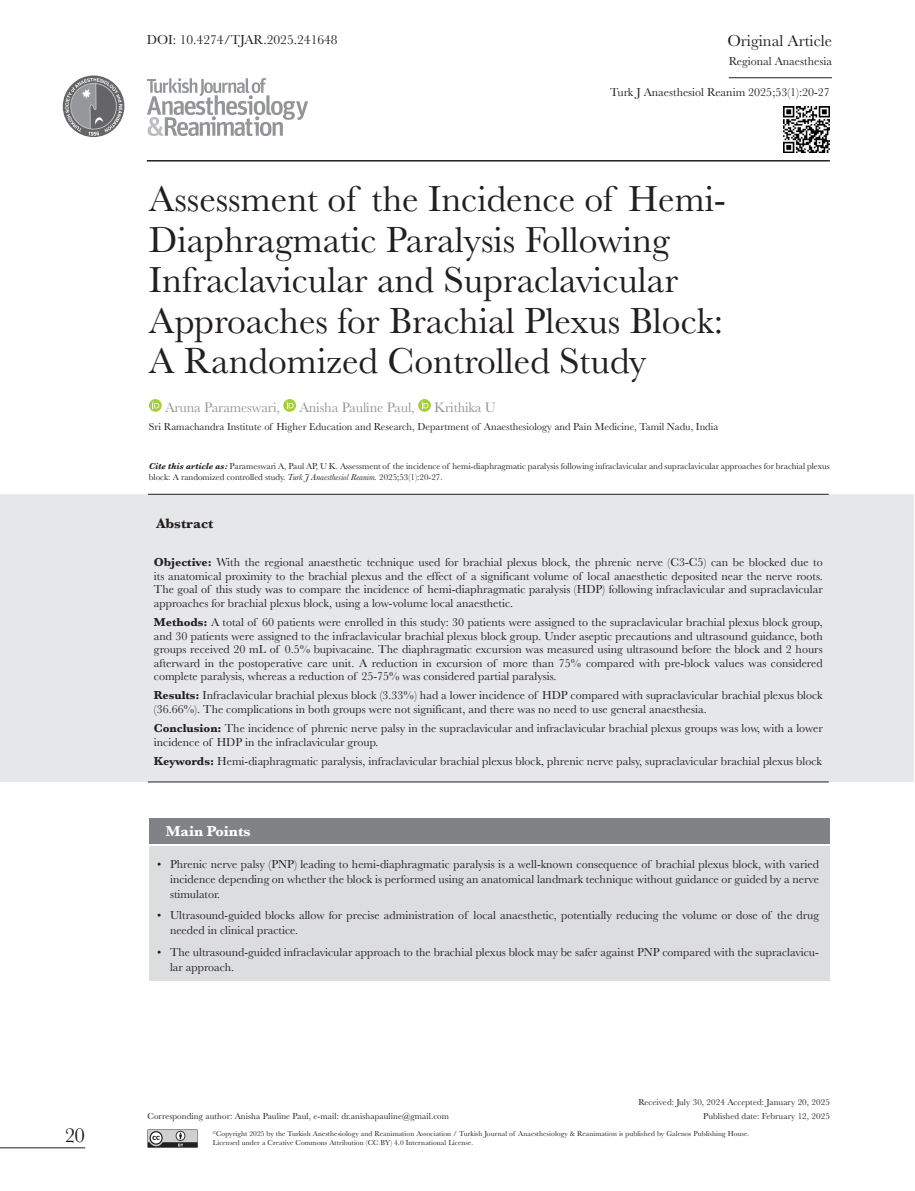
<style>
.page{position:relative;width:915px;height:1191px;background:#fff}
.page>*{position:absolute;margin:0;border:0;box-sizing:border-box;transform-origin:0 0}
.t1{font:37.5px/40.5px "Baskerville";color:#231f20}
.t2{font:21px "Baskerville";color:#231f20}
.t3{font:16.5px "Baskerville";color:#231f20}
.t4{font:700 15px "Baskerville";color:#fff}
.t5{font:14.25px "Baskerville";letter-spacing:-.01em;color:#939598}
.t6{font:700 14.25px "Baskerville";color:#231f20}
.t7{font:13.5px "Baskerville";color:#231f20}
.t8{font:12px/13.5px "Baskerville";color:#231f20}
.t9{font:10.5px "Baskerville";color:#231f20}
.t10{font:9px/13.5px "Baskerville";color:#231f20;text-align:right}
.t11{font:7.5px "Baskerville";letter-spacing:.01em;color:#231f20}
.s1{font-weight:700;font-style:italic}
.s2{font-style:italic}
.s3{font-weight:700}
</style>
<div class="page">
<hr style="left:147px;top:160px;width:682px;height:1px;background:#231f20">
<svg style="left:147px;top:78px;width:161px;height:58px"></svg>
<svg style="left:147px;top:1129px;width:51px;height:18px"></svg>
<svg style="left:63px;top:75px;width:61px;height:62px"></svg>
<svg style="left:63px;top:78px;width:59px;height:58px"></svg>
<hr style="left:0;top:1147px;width:85px;height:1px;background:#231f20">
<div style="left:149px;top:818px;width:680px;height:26px;background:#808285"></div>
<div style="left:149px;top:846px;width:680px;height:135px;background:#dcdddf"></div>
<div style="left:0;top:494px;width:913px;height:288px;background:#e6e7e9"></div>
<hr style="left:148px;top:494px;width:680px;height:1px;background:#231f20">
<hr style="left:148px;top:781px;width:680px;height:1px;background:#231f20">
<img style="left:783px;top:107px;width:46px;height:46px">
<hr style="left:728px;top:77px;width:103px;height:1px;background:#231f20">
<svg style="left:149px;top:399px;width:13px;height:13px"></svg>
<svg style="left:152px;top:401px;width:7px;height:7px"></svg>
<svg style="left:283px;top:399px;width:13px;height:13px"></svg>
<svg style="left:286px;top:401px;width:7px;height:7px"></svg>
<svg style="left:418px;top:399px;width:13px;height:13px"></svg>
<svg style="left:421px;top:401px;width:7px;height:7px"></svg>
<p class="t7" style="left:147px;top:31px;width:192px">DOI: 10.4274/TJAR.2025.241648</p>
<h3 class="t3" style="left:727px;top:30px;width:106px">Original Article</h3>
<p class="t8" style="left:728px;top:55px;width:105px">Regional Anaesthesia</p>
<p class="t8" style="left:610px;top:86px;width:221px">Turk J Anaesthesiol Reanim 2025;53(1):20-27</p>
<h1 class="t1" style="left:149px;top:179px;width:578px">Assessment of the Incidence of Hemi-Diaphragmatic Paralysis Following Infraclavicular and Supraclavicular Approaches for Brachial Plexus Block:<br>A Randomized Controlled Study</h1>
<p class="t5" style="left:165px;top:398px;width:116px">Aruna Parameswari,</p>
<p class="t5" style="left:299px;top:398px;width:117px">Anisha Pauline Paul,</p>
<p class="t5" style="left:434px;top:398px;width:63px">Krithika U</p>
<p class="t9" style="left:149px;top:420px;width:570px">Sri Ramachandra Institute of Higher Education and Research, Department of Anaesthesiology and Pain Medicine, Tamil Nadu, India</p>
<p class="t10" style="left:149px;top:461px;width:682px;line-height:10.8px;text-align:left"><span class="s1">Cite this article as:</span> Parameswari A, Paul AP, U K. Assessment of the incidence of hemi-diaphragmatic paralysis following infraclavicular and supraclavicular approaches for brachial plexus block: A randomized controlled study. <span class="s2">Turk J Anaesthesiol Reanim.</span> 2025;53(1):20-27.</p>
<p class="t6" style="left:156px;top:514px;width:58px">Abstract</p>
<p class="t8" style="left:154px;top:556px;width:670px;text-align:justify"><span class="s3">Objective:</span> With the regional anaesthetic technique used for brachial plexus block, the phrenic nerve (C3-C5) can be blocked due to its anatomical proximity to the brachial plexus and the effect of a significant volume of local anaesthetic deposited near the nerve roots.<br>The goal of this study was to compare the incidence of hemi-diaphragmatic paralysis (HDP) following infraclavicular and supraclavicular approaches for brachial plexus block, using a low-volume local anaesthetic.</p>
<p class="t8" style="left:154px;top:615px;width:670px;text-align:justify"><span class="s3">Methods:</span> A total of 60 patients were enrolled in this study: 30 patients were assigned to the supraclavicular brachial plexus block group, and 30 patients were assigned to the infraclavicular brachial plexus block group. Under aseptic precautions and ultrasound guidance, both groups received 20 mL of 0.5% bupivacaine. The diaphragmatic excursion was measured using ultrasound before the block and 2 hours afterward in the postoperative care unit. A reduction in excursion of more than 75% compared with pre-block values was considered complete paralysis, whereas a reduction of 25-75% was considered partial paralysis.</p>
<p class="t8" style="left:154px;top:689px;width:670px"><span class="s3">Results:</span> Infraclavicular brachial plexus block (3.33%) had a lower incidence of HDP compared with supraclavicular brachial plexus block (36.66%). The complications in both groups were not significant, and there was no need to use general anaesthesia.</p>
<p class="t8" style="left:154px;top:721px;width:670px"><span class="s3">Conclusion:</span> The incidence of phrenic nerve palsy in the supraclavicular and infraclavicular brachial plexus groups was low, with a lower incidence of HDP in the infraclavicular group.</p>
<p class="t8" style="left:154px;top:754px;width:669px"><span class="s3">Keywords:</span> Hemi-diaphragmatic paralysis, infraclavicular brachial plexus block, phrenic nerve palsy, supraclavicular brachial plexus block</p>
<p class="t4" style="left:166px;top:821px;width:86px">Main Points</p>
<p class="t8" style="left:170px;top:856px;width:650px;line-height:15px;text-align:justify;text-indent:-13px">• Phrenic nerve palsy (PNP) leading to hemi-diaphragmatic paralysis is a well-known consequence of brachial plexus block, with varied incidence depending on whether the block is performed using an anatomical landmark technique without guidance or guided by a nerve stimulator.</p>
<p class="t8" style="left:170px;top:908px;width:650px;line-height:15px;text-indent:-13px">• Ultrasound-guided blocks allow for precise administration of local anaesthetic, potentially reducing the volume or dose of the drug needed in clinical practice.</p>
<p class="t8" style="left:170px;top:944px;width:650px;line-height:15px;text-indent:-13px">• The ultrasound-guided infraclavicular approach to the brachial plexus block may be safer against PNP compared with the supraclavicu&shy;lar approach.</p>
<p class="t10" style="left:147px;top:1109px;width:303px">Corresponding author: Anisha Pauline Paul, e-mail: dr.anishapauline@gmail.com</p>
<p class="t10" style="left:638px;top:1095px;width:193px">Received: July 30, 2024 Accepted: January 20, 2025<br>Published date: February 12, 2025</p>
<h2 class="t2" style="left:65px;top:1122px;width:22px">20</h2>
<p class="t11" style="left:213px;top:1137px;width:262px">Licensed under a Creative Commons Attribution (CC BY) 4.0 International License.</p>
<p class="t11" style="left:213px;top:1128px;width:537px"><sup>©</sup>Copyright 2025 by the Turkish Anesthesiology and Reanimation Association / Turkish Journal of Anaesthesiology &amp; Reanimation is published by Galenos Publishing House.</p>
</div>
